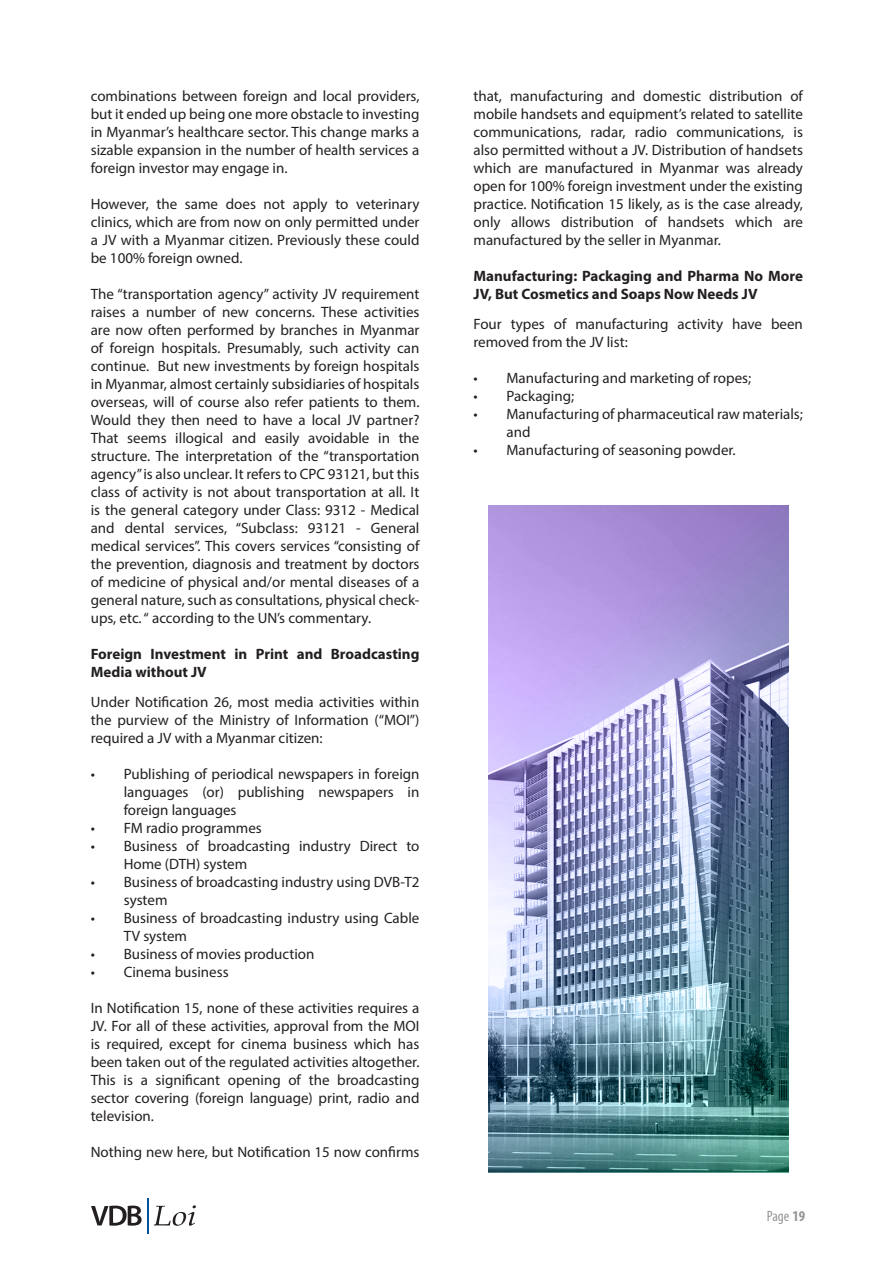
<style>
.page{position:relative;width:893px;height:1263px;background:#fff}
.page>*{position:absolute;margin:0;border:0;box-sizing:border-box;transform-origin:0 0}
.t1{font:15px/18px "Myriad Pro";color:#231f20;text-align:justify}
.t2{font:700 15px/18px "Myriad Pro";color:#231f20}
.t3{font:condensed 15px "Myriad Pro";color:#939598}
.s1{font-weight:700}
</style>
<div class="page">
<svg style="left:91px;top:1205px;width:51px;height:20px"></svg>
<hr style="left:147px;top:1197px;width:1px;height:36px;background:#01539e">
<svg style="left:154px;top:1205px;width:42px;height:21px"></svg>
<img style="left:488px;top:505px;width:300px;height:667px">
<p class="t1" style="left:91px;top:87px;width:330px">combinations between foreign and local providers, but it ended up being one more obstacle to investing in Myanmar’s healthcare sector. This change marks a sizable expansion in the number of health services a foreign investor may engage in.</p>
<p class="t1" style="left:91px;top:195px;width:330px">However, the same does not apply to veterinary clinics, which are from now on only permitted under a JV with a Myanmar citizen. Previously these could be 100% foreign owned.</p>
<p class="t1" style="left:91px;top:285px;width:330px">The “transportation agency” activity JV requirement raises a number of new concerns. These activities are now often performed by branches in Myanmar of foreign hospitals. Presumably, such activity can continue. But new investments by foreign hospitals in Myanmar, almost certainly subsidiaries of hospitals overseas, will of course also refer patients to them.<br>Would they then need to have a local JV partner?<br>That seems illogical and easily avoidable in the structure. The interpretation of the “transportation agency” is also unclear. It refers to CPC 93121, but this class of activity is not about transportation at all. It is the general category under Class: 9312 - Medical and dental services, “Subclass: 93121 - General medical services”. This covers services “consisting of the prevention, diagnosis and treatment by doctors of medicine of physical and/or mental diseases of a general nature, such as consultations, physical check&shy;ups, etc. “ according to the UN’s commentary.</p>
<p class="t2" style="left:91px;top:645px;width:330px">Foreign Investment in Print and Broadcasting<br>Media without JV</p>
<p class="t1" style="left:91px;top:693px;width:330px">Under Notification 26, most media activities within the purview of the Ministry of Information (“MOI”) required a JV with a Myanmar citizen:</p>
<p class="t1" style="left:124px;top:765px;width:297px;text-indent:-33px">• Publishing of periodical newspapers in foreign languages (or) publishing newspapers in foreign languages</p>
<p class="t1" style="left:91px;top:819px;width:173px">• FM radio programmes</p>
<p class="t1" style="left:124px;top:837px;width:297px;text-indent:-33px">• Business of broadcasting industry Direct to<br>Home (DTH) system</p>
<p class="t1" style="left:124px;top:873px;width:297px;text-indent:-33px">• Business of broadcasting industry using DVB-T2 system</p>
<p class="t1" style="left:124px;top:909px;width:297px;text-indent:-33px">• Business of broadcasting industry using Cable<br>TV system</p>
<p class="t1" style="left:91px;top:945px;width:225px">• Business of movies production</p>
<p class="t1" style="left:91px;top:963px;width:139px">• Cinema business</p>
<p class="t1" style="left:91px;top:999px;width:330px">In Notification 15, none of these activities requires a JV. For all of these activities, approval from the MOI is required, except for cinema business which has been taken out of the regulated activities altogether.<br>This is a significant opening of the broadcasting sector covering (foreign language) print, radio and television.</p>
<p class="t1" style="left:91px;top:1143px;width:330px">Nothing new here, but Notification 15 now confirms</p>
<p class="t1" style="left:473px;top:87px;width:331px">that, manufacturing and domestic distribution of mobile handsets and equipment’s related to satellite communications, radar, radio communications, is also permitted without a JV. Distribution of handsets which are manufactured in Myanmar was already open for 100% foreign investment under the existing practice. Notification 15 likely, as is the case already, only allows distribution of handsets which are manufactured by the seller in Myanmar.</p>
<p class="t2" style="left:473px;top:267px;width:331px">Manufacturing: Packaging and Pharma No More<br>JV, But Cosmetics and Soaps Now Needs JV</p>
<p class="t1" style="left:473px;top:315px;width:331px">Four types of manufacturing activity have been removed from the JV list:</p>
<p class="t1" style="left:473px;top:369px;width:279px">• Manufacturing and marketing of ropes;</p>
<p class="t1" style="left:473px;top:387px;width:102px">• Packaging;</p>
<p class="t1" style="left:506px;top:405px;width:298px;text-indent:-33px">• Manufacturing of pharmaceutical raw materials; and</p>
<p class="t1" style="left:473px;top:441px;width:264px">• Manufacturing of seasoning powder.</p>
<p class="t3" style="left:767px;top:1207px;width:40px">Page <span class="s1">19</span></p>
</div>
